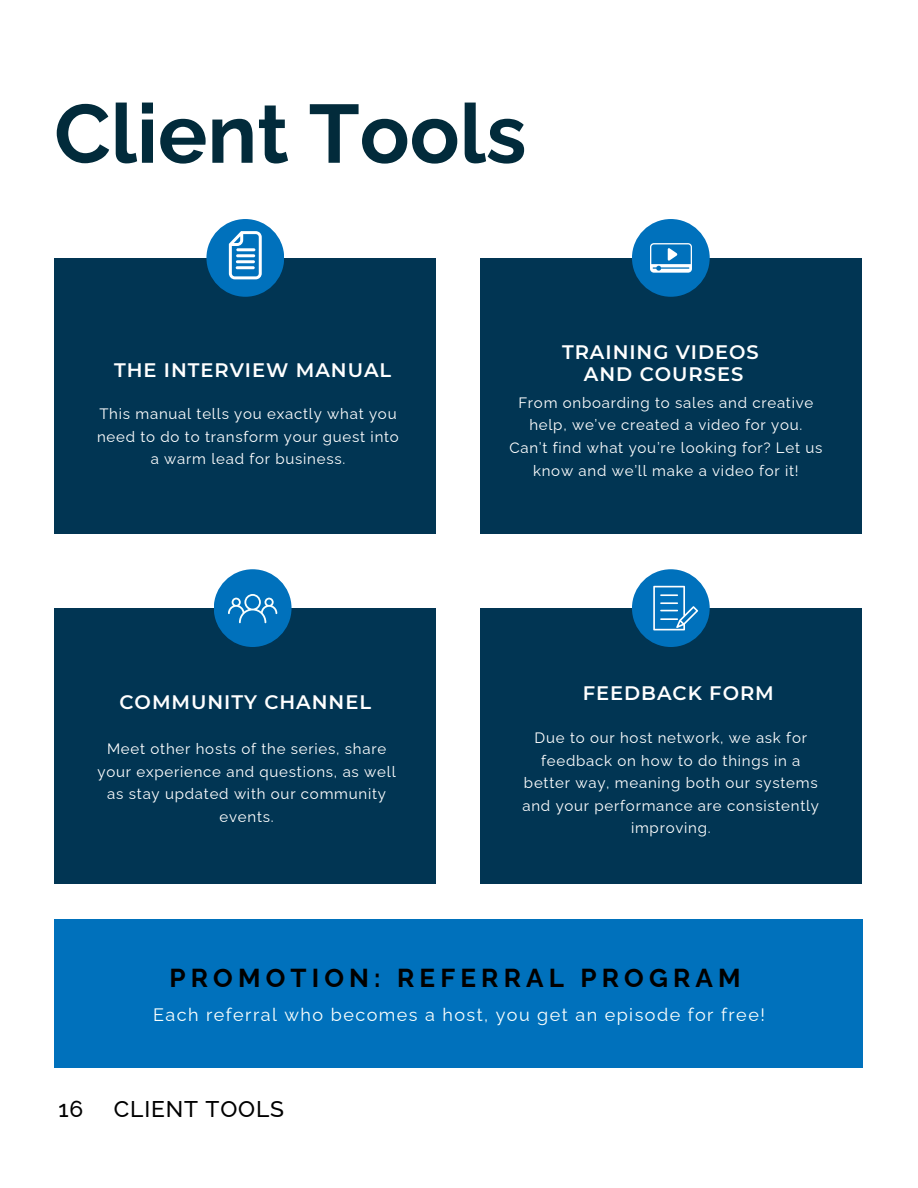
<style>
.page{position:relative;width:918px;height:1188px;background:#fff}
.page>*{position:absolute;margin:0;border:0;box-sizing:border-box;transform-origin:0 0}
.t1{font:700 82.5px "Raleway";color:#022b3b}
.t2{font:700 25.95px "Raleway";letter-spacing:.2em;color:#000}
.t3{font:500 22.8px "Raleway";letter-spacing:.04em;color:#000}
.t4{font:600 19.5px/21.8px "Montserrat";letter-spacing:.05em;color:#fff;text-align:center}
.t5{font:18px "Raleway";letter-spacing:.08em;color:#fafffd}
.t6{font:15px/22.5px "Raleway";letter-spacing:.05em;color:#fff;text-align:center}
</style>
<div class="page">
<div style="left:54px;top:258px;width:382px;height:275px;background:#013553"></div>
<div style="left:54px;top:608px;width:382px;height:276px;background:#013553"></div>
<div style="left:480px;top:258px;width:382px;height:275px;background:#013553"></div>
<div style="left:480px;top:608px;width:382px;height:276px;background:#013553"></div>
<div style="left:206px;top:219px;width:78px;height:78px;background:#0071bc;border-radius:50%"></div>
<div style="left:632px;top:219px;width:78px;height:78px;background:#0071bc;border-radius:50%"></div>
<div style="left:632px;top:569px;width:78px;height:78px;background:#0071bc;border-radius:50%"></div>
<div style="left:214px;top:569px;width:78px;height:78px;background:#0071bc;border-radius:50%"></div>
<svg style="left:229px;top:231px;width:32px;height:48px"></svg>
<hr style="left:236px;top:248px;width:19px;height:3px;background:#fff">
<hr style="left:236px;top:254px;width:19px;height:3px;background:#fff">
<hr style="left:236px;top:260px;width:19px;height:3px;background:#fff">
<hr style="left:236px;top:266px;width:19px;height:3px;background:#fff">
<svg style="left:650px;top:243px;width:42px;height:29px"></svg>
<svg style="left:228px;top:594px;width:49px;height:29px"></svg>
<svg style="left:653px;top:586px;width:45px;height:44px"></svg>
<div style="left:54px;top:920px;width:808px;height:148px;background:#0071bc"></div>
<p class="t1" style="left:54px;top:85px;width:474px">Client Tools</p>
<h1 class="t4" style="left:114px;top:360px;width:279px">THE INTERVIEW MANUAL</h1>
<p class="t6" style="left:97px;top:403px;width:303px">This manual tells you exactly what you need to do to transform your guest into a warm lead for business.</p>
<p class="t4" style="left:120px;top:691px;width:253px">COMMUNITY CHANNEL</p>
<p class="t6" style="left:98px;top:738px;width:300px">Meet other hosts of the series, share your experience and questions, as well as stay updated with our community events.</p>
<p class="t4" style="left:562px;top:341px;width:198px">TRAINING VIDEOS<br>AND COURSES</p>
<h4 class="t6" style="left:509px;top:391px;width:315px">From onboarding to sales and creative help, we’ve created a video for you.<br>Can’t find what you’re looking for? Let us know and we’ll make a video for it!</h4>
<h4 class="t4" style="left:583px;top:682px;width:193px">FEEDBACK FORM</h4>
<p class="t6" style="left:523px;top:726px;width:298px">Due to our host network, we ask for feedback on how to do things in a better way, meaning both our systems and your performance are consistently improving.</p>
<h4 class="t2" style="left:170px;top:963px;width:573px">PROMOTION: REFERRAL PROGRAM</h4>
<p class="t5" style="left:153px;top:1004px;width:613px">Each referral who becomes a host, you get an episode for free!</p>
<h4 class="t3" style="left:58px;top:1095px;width:26px">16</h4>
<p class="t3" style="left:114px;top:1095px;width:172px">CLIENT TOOLS</p>
</div>
